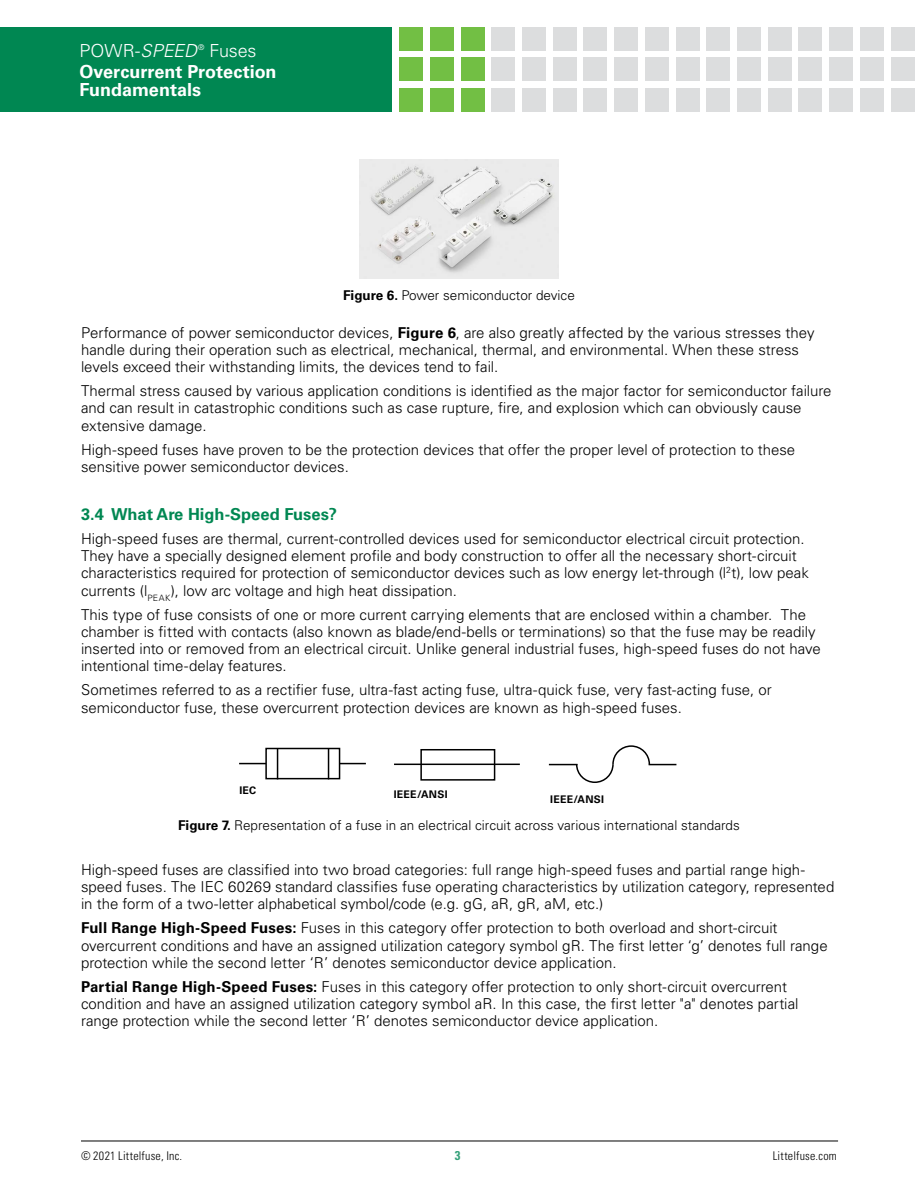
<style>
.page{position:relative;width:918px;height:1188px;background:#fff}
.page>*{position:absolute;margin:0;border:0;box-sizing:border-box;transform-origin:0 0}
.t1{font:700 18px/18px "Univers LT Std";color:#fff}
.t2{font:300 18px "Univers LT Std";letter-spacing:-.01em;color:#fff}
.Body_text{font:700 16.5px "Univers LT Std";color:#008752}
.Body_text-2{font:300 15px/17.2px "Univers LT Std";color:#000}
.New_body{font:300 13.5px "Univers LT Std";color:#000}
.t3{font:700 condensed 12.75px "Univers LT Std";color:#35a17a}
.t4{font:300 condensed 12px "Univers LT Std";letter-spacing:.02em;color:#000}
.New_body-2{font:700 10.5px "Univers LT Std";letter-spacing:.025em;color:#000}
.t5{font:300 7.8px "Univers LT Std";color:#fff}
.s1{font-style:italic}
.s2{font-weight:700}
</style>
<div class="page">
<hr style="left:81px;top:1141px;width:757px;height:1px;background:#000">
<div style="left:0;top:27px;width:392px;height:85px;background:#008752"></div>
<div style="left:399px;top:27px;width:24px;height:23px;background:#72bf44"></div>
<div style="left:399px;top:58px;width:24px;height:23px;background:#72bf44"></div>
<div style="left:399px;top:88px;width:24px;height:24px;background:#72bf44"></div>
<div style="left:430px;top:27px;width:24px;height:23px;background:#72bf44"></div>
<div style="left:430px;top:58px;width:24px;height:23px;background:#72bf44"></div>
<div style="left:430px;top:88px;width:24px;height:24px;background:#72bf44"></div>
<div style="left:461px;top:27px;width:23px;height:23px;background:#72bf44"></div>
<div style="left:461px;top:58px;width:23px;height:23px;background:#72bf44"></div>
<div style="left:461px;top:88px;width:23px;height:24px;background:#72bf44"></div>
<div style="left:491px;top:27px;width:24px;height:23px;background:#dcddde"></div>
<div style="left:491px;top:58px;width:24px;height:23px;background:#dcddde"></div>
<div style="left:491px;top:88px;width:24px;height:24px;background:#dcddde"></div>
<div style="left:522px;top:27px;width:24px;height:23px;background:#dcddde"></div>
<div style="left:522px;top:58px;width:24px;height:23px;background:#dcddde"></div>
<div style="left:522px;top:88px;width:24px;height:24px;background:#dcddde"></div>
<div style="left:553px;top:27px;width:23px;height:23px;background:#dcddde"></div>
<div style="left:553px;top:58px;width:23px;height:23px;background:#dcddde"></div>
<div style="left:553px;top:88px;width:23px;height:24px;background:#dcddde"></div>
<div style="left:584px;top:27px;width:23px;height:23px;background:#dcddde"></div>
<div style="left:584px;top:58px;width:23px;height:23px;background:#dcddde"></div>
<div style="left:584px;top:88px;width:23px;height:24px;background:#dcddde"></div>
<div style="left:614px;top:27px;width:24px;height:23px;background:#dcddde"></div>
<div style="left:614px;top:58px;width:24px;height:23px;background:#dcddde"></div>
<div style="left:614px;top:88px;width:24px;height:24px;background:#dcddde"></div>
<div style="left:645px;top:27px;width:24px;height:23px;background:#dcddde"></div>
<div style="left:645px;top:58px;width:24px;height:23px;background:#dcddde"></div>
<div style="left:645px;top:88px;width:24px;height:24px;background:#dcddde"></div>
<div style="left:676px;top:27px;width:23px;height:23px;background:#dcddde"></div>
<div style="left:676px;top:58px;width:23px;height:23px;background:#dcddde"></div>
<div style="left:676px;top:88px;width:23px;height:24px;background:#dcddde"></div>
<div style="left:707px;top:27px;width:23px;height:23px;background:#dcddde"></div>
<div style="left:707px;top:58px;width:23px;height:23px;background:#dcddde"></div>
<div style="left:707px;top:88px;width:23px;height:24px;background:#dcddde"></div>
<div style="left:737px;top:27px;width:24px;height:23px;background:#dcddde"></div>
<div style="left:737px;top:58px;width:24px;height:23px;background:#dcddde"></div>
<div style="left:737px;top:88px;width:24px;height:24px;background:#dcddde"></div>
<div style="left:768px;top:27px;width:23px;height:23px;background:#dcddde"></div>
<div style="left:768px;top:58px;width:23px;height:23px;background:#dcddde"></div>
<div style="left:768px;top:88px;width:23px;height:24px;background:#dcddde"></div>
<div style="left:799px;top:27px;width:23px;height:23px;background:#dcddde"></div>
<div style="left:799px;top:58px;width:23px;height:23px;background:#dcddde"></div>
<div style="left:799px;top:88px;width:23px;height:24px;background:#dcddde"></div>
<div style="left:860px;top:27px;width:24px;height:23px;background:#dcddde"></div>
<div style="left:860px;top:58px;width:24px;height:23px;background:#dcddde"></div>
<div style="left:860px;top:88px;width:24px;height:24px;background:#dcddde"></div>
<div style="left:829px;top:27px;width:24px;height:23px;background:#dcddde"></div>
<div style="left:829px;top:58px;width:24px;height:23px;background:#dcddde"></div>
<div style="left:829px;top:88px;width:24px;height:24px;background:#dcddde"></div>
<div style="left:891px;top:27px;width:23px;height:23px;background:#dcddde"></div>
<div style="left:891px;top:58px;width:23px;height:23px;background:#dcddde"></div>
<div style="left:891px;top:88px;width:23px;height:24px;background:#dcddde"></div>
<img style="left:360px;top:160px;width:198px;height:119px">
<div style="left:420px;top:749px;width:75px;height:32px;border:2px solid #000"></div>
<hr style="left:394px;top:764px;width:126px;height:1px;background:#000">
<div style="left:265px;top:748px;width:75px;height:31px;border:2px solid #000"></div>
<svg style="left:339px;top:763px;width:27px;height:1px"></svg>
<hr style="left:328px;top:749px;width:1px;height:30px;background:#000">
<hr style="left:277px;top:749px;width:1px;height:30px;background:#000">
<svg style="left:239px;top:763px;width:27px;height:1px"></svg>
<svg style="left:549px;top:745px;width:127px;height:38px"></svg>
<p class="t2" style="left:79px;top:39px;width:119px">POWR-<span class="s1">SPEED</span></p>
<p class="t5" style="left:198px;top:42px;width:8px">®</p>
<p class="t2" style="left:209px;top:39px;width:49px">Fuses</p>
<p class="t1" style="left:79px;top:63px;width:199px">Overcurrent Protection<br>Fundamentals</p>
<p class="New_body" style="left:343px;top:287px;width:233px"><span class="s2">Figure 6.</span> Power semiconductor device</p>
<p class="Body_text-2" style="left:81px;top:324px;width:735px">Performance of power semiconductor devices, <span class="s2">Figure 6</span>, are also greatly affected by the various stresses they handle during their operation such as electrical, mechanical, thermal, and environmental. When these stress levels exceed their withstanding limits, the devices tend to fail.</p>
<p class="Body_text-2" style="left:81px;top:382px;width:752px">Thermal stress caused by various application conditions is identified as the major factor for semiconductor failure and can result in catastrophic conditions such as case rupture, fire, and explosion which can obviously cause extensive damage.</p>
<p class="Body_text-2" style="left:81px;top:441px;width:716px">High-speed fuses have proven to be the protection devices that offer the proper level of protection to these sensitive power semiconductor devices.</p>
<p class="Body_text" style="left:81px;top:505px;width:258px">3.4 What Are High-Speed Fuses?</p>
<p class="Body_text-2" style="left:81px;top:530px;width:729px">High-speed fuses are thermal, current-controlled devices used for semiconductor electrical circuit protection.<br>They have a specially designed element profile and body construction to offer all the necessary short-circuit characteristics required for protection of semiconductor devices such as low energy let-through (l<sup>2</sup>t), low peak currents (l<sub>PEAK</sub>), low arc voltage and high heat dissipation.</p>
<p class="Body_text-2" style="left:81px;top:606px;width:741px">This type of fuse consists of one or more current carrying elements that are enclosed within a chamber. The chamber is fitted with contacts (also known as blade/end-bells or terminations) so that the fuse may be readily inserted into or removed from an electrical circuit. Unlike general industrial fuses, high-speed fuses do not have intentional time-delay features.</p>
<p class="Body_text-2" style="left:81px;top:682px;width:692px">Sometimes referred to as a rectifier fuse, ultra-fast acting fuse, ultra-quick fuse, very fast-acting fuse, or semiconductor fuse, these overcurrent protection devices are known as high-speed fuses.</p>
<p class="New_body-2" style="left:239px;top:784px;width:18px">IEC</p>
<p class="New_body-2" style="left:394px;top:788px;width:55px">IEEE/ANSI</p>
<p class="New_body-2" style="left:550px;top:794px;width:55px">IEEE/ANSI</p>
<p class="New_body" style="left:178px;top:817px;width:563px"><span class="s2">Figure 7.</span> Representation of a fuse in an electrical circuit across various international standards</p>
<p class="Body_text-2" style="left:81px;top:861px;width:755px">High-speed fuses are classified into two broad categories: full range high-speed fuses and partial range high&shy;speed fuses. The IEC 60269 standard classifies fuse operating characteristics by utilization category, represented in the form of a two-letter alphabetical symbol/code (e.g. gG, aR, gR, aM, etc.)</p>
<p class="Body_text-2" style="left:81px;top:919px;width:748px"><span class="s2">Full Range High-Speed Fuses:</span> Fuses in this category offer protection to both overload and short-circuit overcurrent conditions and have an assigned utilization category symbol gR. The first letter ‘g’ denotes full range protection while the second letter ‘R’ denotes semiconductor device application.</p>
<p class="Body_text-2" style="left:81px;top:978px;width:719px"><span class="s2">Partial Range High-Speed Fuses:</span> Fuses in this category offer protection to only short-circuit overcurrent condition and have an assigned utilization category symbol aR. In this case, the first letter "a" denotes partial range protection while the second letter ‘R’ denotes semiconductor device application.</p>
<p class="t4" style="left:81px;top:1149px;width:103px">© 2021 Littelfuse, Inc.</p>
<p class="t3" style="left:455px;top:1147px;width:7px">3</p>
<p class="t4" style="left:773px;top:1149px;width:66px">Littelfuse.com</p>
</div>
